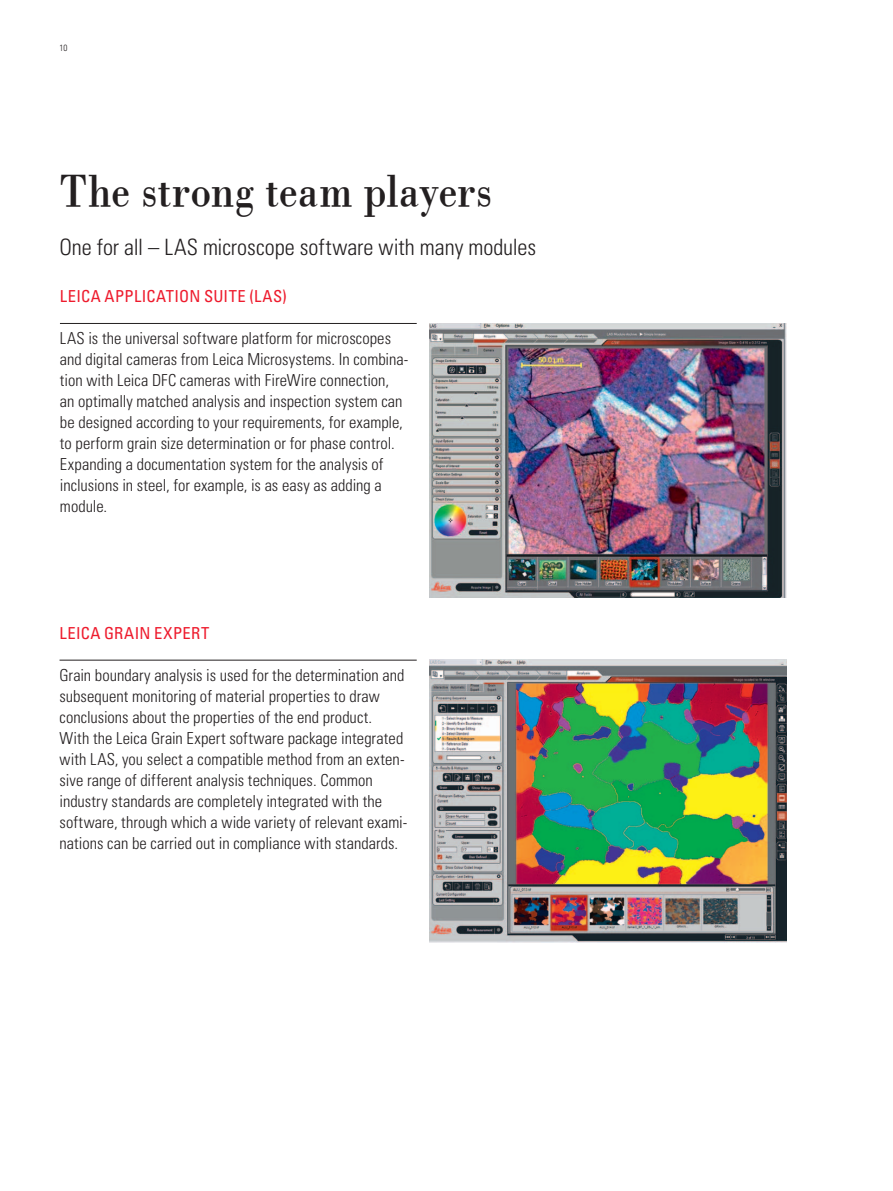
<style>
.page{position:relative;width:893px;height:1191px;background:#fff}
.page>*{position:absolute;margin:0;border:0;box-sizing:border-box;transform-origin:0 0}
.t1{font:46.5px "Leicana";color:#231f20}
.t2{font:300 condensed 22.5px "Univers LT Std";color:#231f20}
.t3{font:300 condensed 16.5px/21px "Univers LT Std";color:#231f20}
.t4{font:condensed 16.5px "Univers LT Std";letter-spacing:.03em;color:#ee1b2d}
.t5{font:300 condensed 9px "Univers LT Std";color:#231f20}
</style>
<div class="page">
<img style="left:429px;top:659px;width:358px;height:283px">
<img style="left:429px;top:324px;width:357px;height:273px">
<hr style="left:60px;top:323px;width:357px;height:1px;background:#231f20">
<hr style="left:60px;top:660px;width:357px;height:1px;background:#231f20">
<p class="t5" style="left:60px;top:42px;width:10px">10</p>
<h1 class="t1" style="left:60px;top:163px;width:434px">The strong team players</h1>
<h2 class="t2" style="left:60px;top:233px;width:478px">One for all – LAS microscope software with many modules</h2>
<p class="t4" style="left:60px;top:285px;width:228px">LEICA APPLICATION SUITE (LAS)</p>
<p class="t3" style="left:60px;top:327px;width:350px">LAS is the universal software platform for microscopes and digital cameras from Leica Microsystems. In combina&shy;tion with Leica DFC cameras with FireWire connection,<br>an optimally matched analysis and inspection system can be designed according to your requirements, for example, to perform grain size determination or for phase control.<br>Expanding a documentation system for the analysis of inclusions in steel, for example, is as easy as adding a module.</p>
<p class="t4" style="left:60px;top:622px;width:55px">LEICA GRAIN</p>
<p class="t4" style="left:154px;top:622px;width:10px">EXPERT</p>
<p class="t3" style="left:60px;top:664px;width:349px">Grain boundary analysis is used for the determination and subsequent monitoring of material properties to draw conclusions about the properties of the end product.<br>With the Leica Grain Expert software package integrated with LAS, you select a compatible method from an exten&shy;sive range of different analysis techniques. Common industry standards are completely integrated with the software, through which a wide variety of relevant exami&shy;nations can be carried out in compliance with standards.</p>
</div>
